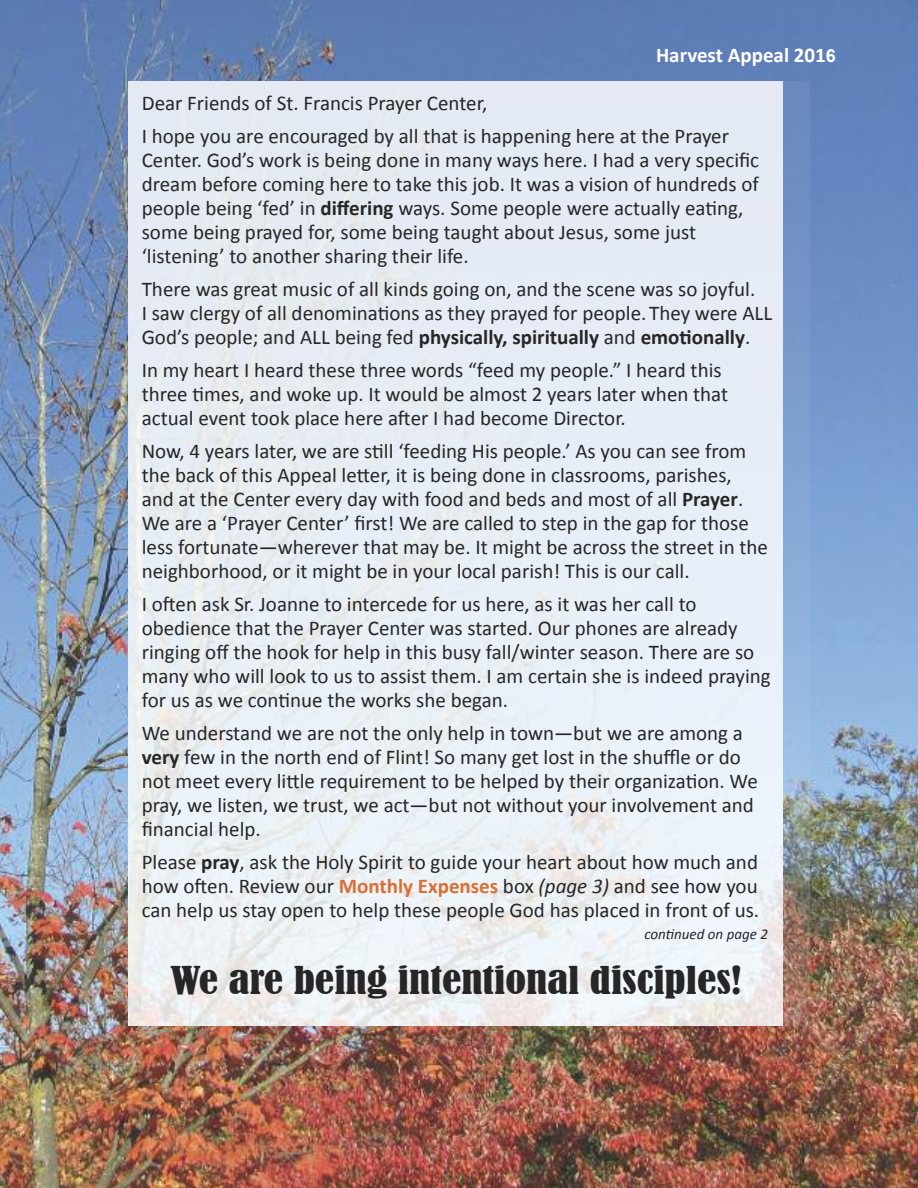
<style>
.page{position:relative;width:918px;height:1188px;background:#fff}
.page>*{position:absolute;margin:0;border:0;box-sizing:border-box;transform-origin:0 0}
.t1{font:condensed 36px "Bernard";color:#272627;scale:1.2 1}
.t2{font:21px/24px "Calibri";color:#272627}
.t3{font:700 21px "Calibri";color:#fff}
.t4{font:italic 15px "Calibri";color:#272627}
.s1{font-family:"Arial";font-size:18px}
.s2{font-weight:700}
.s3{font-weight:700;color:#d87033}
.s4{font-style:italic}
</style>
<div class="page">
<img style="left:0;top:0;width:918px;height:1188px">
<img style="left:783px;top:81px;width:27px;height:945px">
<img style="left:128px;top:81px;width:655px;height:945px">
<p class="t3" style="left:656px;top:46px;width:181px">Harvest Appeal 201<span class="s1">6</span></p>
<p class="t2" style="left:142px;top:88px;width:589px;line-height:33px">Dear Friends of St. Francis Prayer Center,<br>I hope you are encouraged by all that is happening here at the Prayer</p>
<p class="t2" style="left:142px;top:150px;width:619px">Center. God’s work is being done in many ways here. I had a very specific dream before coming here to take this job. It was a vision of hundreds of people being ‘fed’ in <span class="s2">differing</span> ways. Some people were actually eating, some being prayed for, some being taught about Jesus, some just ‘listening’ to another sharing their life.</p>
<p class="t2" style="left:142px;top:279px;width:632px">There was great music of all kinds going on, and the scene was so joyful.<br>I saw clergy of all denominations as they prayed for people. They were ALL<br>God’s people; and ALL being fed <span class="s2">physically, spiritually</span> and <span class="s2">emotionally</span>.</p>
<p class="t2" style="left:142px;top:360px;width:588px">In my heart I heard these three words “feed my people.” I heard this three times, and woke up. It would be almost 2 years later when that actual event took place here after I had become Director.</p>
<p class="t2" style="left:142px;top:441px;width:628px">Now, 4 years later, we are still ‘feeding His people.’ As you can see from the back of this Appeal letter, it is being done in classrooms, parishes, and at the Center every day with food and beds and most of all <span class="s2">Prayer</span>.<br>We are a ‘Prayer Center’ first! We are called to step in the gap for those less fortunate—wherever that may be. It might be across the street in the neighborhood, or it might be in your local parish! This is our call.</p>
<p class="t2" style="left:142px;top:594px;width:631px">I often ask Sr. Joanne to intercede for us here, as it was her call to obedience that the Prayer Center was started. Our phones are already ringing off the hook for help in this busy fall/winter season. There are so many who will look to us to assist them. I am certain she is indeed praying for us as we continue the works she began.</p>
<p class="t2" style="left:142px;top:723px;width:618px">We understand we are not the only help in town—but we are among a <span class="s2">very</span> few in the north end of Flint! So many get lost in the shuffle or do not meet every little requirement to be helped by their organization. We pray, we listen, we trust, we act—but not without your involvement and financial help.</p>
<p class="t2" style="left:142px;top:852px;width:619px;text-align:justify">Please <span class="s2">pray</span>, ask the Holy Spirit to guide your heart about how much and how often. Review our <span class="s3">Monthly Expenses</span> box <span class="s4">(page 3)</span> and see how you can help us stay open to help these people God has placed in front of us.</p>
<p class="t4" style="left:644px;top:928px;width:125px">continued on page 2</p>
<h1 class="t1" style="left:170px;top:960px;width:478px">We are being intentional disciples!</h1>
</div>
